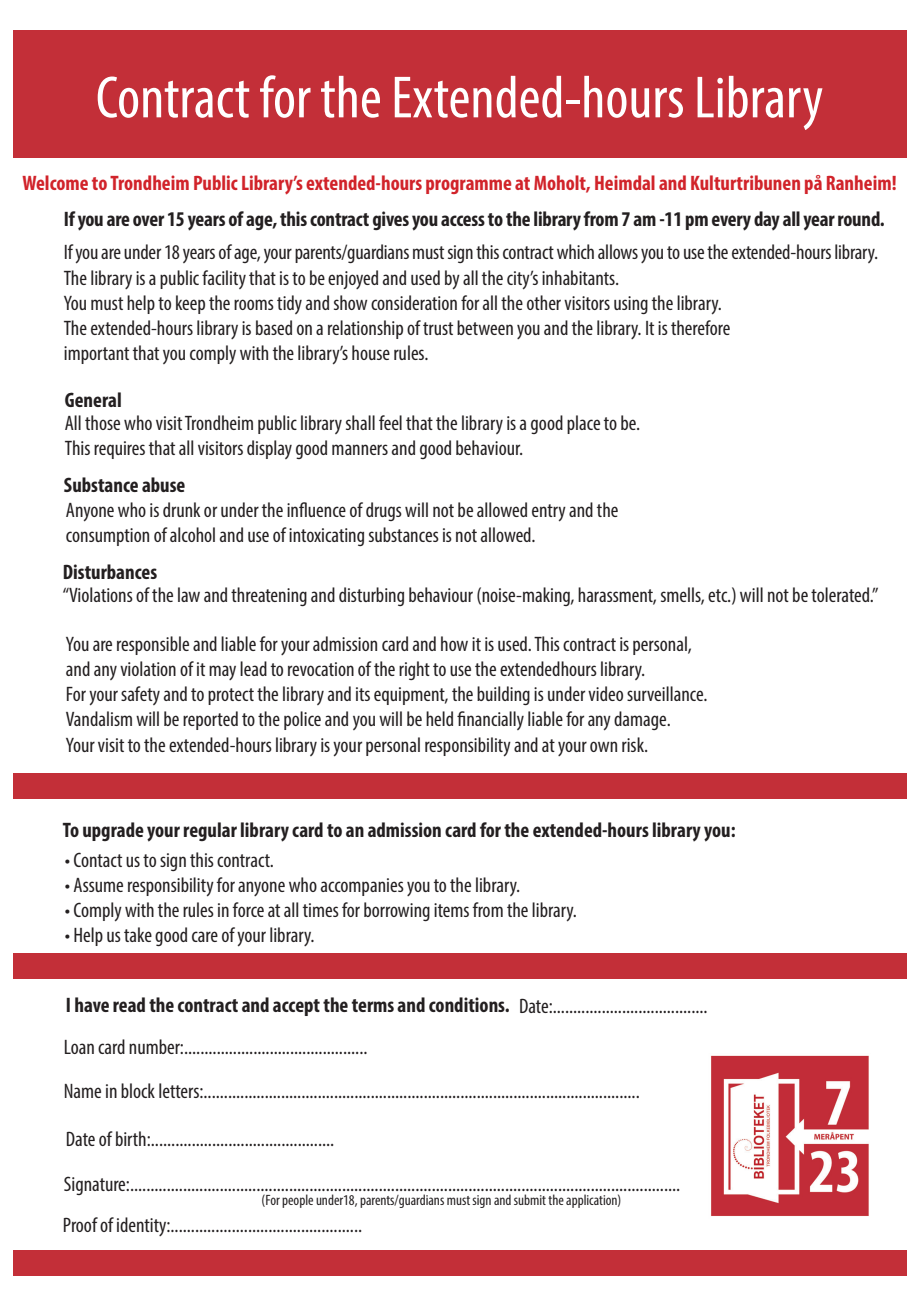
<style>
.page{position:relative;width:919px;height:1289px;background:#fff}
.page>*{position:absolute;margin:0;border:0;box-sizing:border-box;transform-origin:0 0}
.t1{font:condensed 60px "Myriad Pro";color:#fff}
.t2{font:condensed 21px/25.2px "Myriad Pro";color:#231f20}
.t3{font:700 condensed 21px "Myriad Pro";color:#231f20}
.t4{font:700 condensed 21px "Myriad Pro";color:#d1232a}
.t5{font:condensed 15px "Myriad Pro";color:#231f20}
.s1{font-weight:400}
</style>
<div class="page">
<div style="left:13px;top:30px;width:893px;height:127px;background:#c32f38"></div>
<img style="left:711px;top:1055px;width:158px;height:161px">
<div style="left:13px;top:952px;width:893px;height:26px;background:#c32f38"></div>
<div style="left:13px;top:773px;width:893px;height:25px;background:#c32f38"></div>
<div style="left:13px;top:1250px;width:893px;height:26px;background:#c32f38"></div>
<h1 class="t1" style="left:96px;top:61px;width:729px">Contract for the Extended-hours Library</h1>
<p class="t4" style="left:22px;top:170px;width:875px">Welcome to Trondheim Public Library’s extended-hours programme at Moholt, Heimdal and Kulturtribunen på Ranheim!</p>
<p class="t3" style="left:64px;top:206px;width:822px">If you are over 15 years of age, this contract gives you access to the library from 7 am -11 pm every day all year round.</p>
<p class="t2" style="left:64px;top:239px;width:815px">If you are under 18 years of age, your parents/guardians must sign this contract which allows you to use the extended-hours library.<br>The library is a public facility that is to be enjoyed and used by all the city’s inhabitants.<br>You must help to keep the rooms tidy and show consideration for all the other visitors using the library.<br>The extended-hours library is based on a relationship of trust between you and the library. It is therefore<br>important that you comply with the library’s house rules.</p>
<p class="t3" style="left:65px;top:387px;width:58px">General</p>
<p class="t2" style="left:65px;top:410px;width:577px">All those who visit Trondheim public library shall feel that the library is a good place to be.<br>This requires that all visitors display good manners and good behaviour.</p>
<p class="t3" style="left:64px;top:472px;width:123px">Substance abuse</p>
<p class="t2" style="left:66px;top:497px;width:554px">Anyone who is drunk or under the influence of drugs will not be allowed entry and the consumption of alcohol and use of intoxicating substances is not allowed.</p>
<p class="t3" style="left:63px;top:559px;width:96px">Disturbances</p>
<p class="t2" style="left:63px;top:582px;width:817px">“Violations of the law and threatening and disturbing behaviour (noise-making, harassment, smells, etc.) will not be tolerated.”</p>
<p class="t2" style="left:66px;top:631px;width:643px">You are responsible and liable for your admission card and how it is used. This contract is personal, and any violation of it may lead to revocation of the right to use the extendedhours library.<br>For your safety and to protect the library and its equipment, the building is under video surveillance.<br>Vandalism will be reported to the police and you will be held financially liable for any damage.<br>Your visit to the extended-hours library is your personal responsibility and at your own risk.</p>
<p class="t3" style="left:63px;top:817px;width:674px">To upgrade your regular library card to an admission card for the extended-hours library you:</p>
<p class="t2" style="left:65px;top:846px;width:210px">• Contact us to sign this contract.</p>
<p class="t2" style="left:65px;top:872px;width:457px">• Assume responsibility for anyone who accompanies you to the library.</p>
<p class="t2" style="left:65px;top:897px;width:513px">• Comply with the rules in force at all times for borrowing items from the library.</p>
<p class="t2" style="left:65px;top:922px;width:251px">• Help us take good care of your library.</p>
<p class="t3" style="left:66px;top:992px;width:643px">I have read the contract and accept the terms and conditions. <span class="s1">Date:......................................</span></p>
<p class="t2" style="left:64px;top:1033px;width:305px">Loan card number:.............................................</p>
<p class="t2" style="left:64px;top:1078px;width:577px">Name in block letters:...........................................................................................................</p>
<p class="t2" style="left:66px;top:1126px;width:270px">Date of birth:.............................................</p>
<p class="t2" style="left:64px;top:1171px;width:618px">Signature:.......................................................................................................................................</p>
<p class="t5" style="left:261px;top:1190px;width:361px">(For people under18, parents/guardians must sign and submit the application)</p>
<p class="t2" style="left:63px;top:1212px;width:301px">Proof of identity:...............................................</p>
</div>
